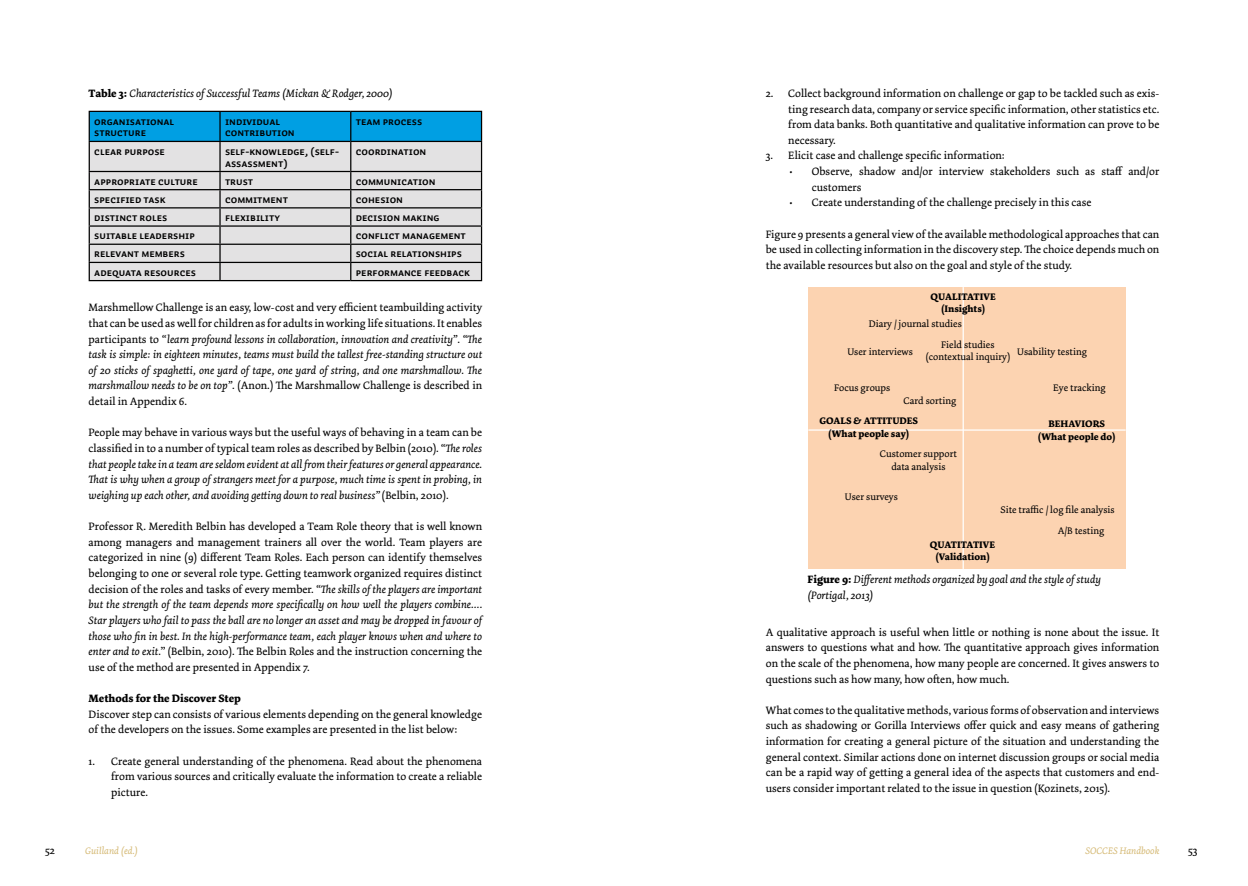
<style>
.page{position:relative;width:1248px;height:886px;background:#fff}
.page>*{position:absolute;margin:0;border:0;box-sizing:border-box;transform-origin:0 0}
.t1{font:11.25px/15.6px "Dolly Pro";color:#000;text-align:justify}
.t2{font:italic 11.25px/15.6px "Dolly Pro";color:#000;text-align:justify}
.t3{font:700 11.25px "Dolly Pro";color:#000}
.t4{font:10.62px/11.9px "Auto 2 Bold Sm Cp";color:#000}
.t5{font:10px/20.4px "Dolly Pro";color:#000}
.t6{font:700 10px/12.5px "Dolly Pro";color:#000;text-align:center}
.t7{font:italic 10px "Dolly Pro";color:#d6bb78}
.s1{font-weight:700;font-style:normal}
.s2{font-style:normal}
.s3{font-style:italic}
</style>
<div class="page">
<svg style="left:89px;top:111px;width:393px;height:169px;background:#adc7d3"></svg>
<hr style="left:89px;top:280px;width:131px;height:1px;background:#000">
<hr style="left:220px;top:280px;width:131px;height:1px;background:#000">
<hr style="left:351px;top:280px;width:131px;height:1px;background:#000">
<div style="left:808px;top:287px;width:317px;height:282px;background:#fcd3b1"></div>
<hr style="left:962px;top:287px;width:1px;height:282px;background:#fff">
<hr style="left:808px;top:429px;width:317px;height:2px;background:#fff">
<p class="t2" style="left:89px;top:85px;width:305px"><span class="s1">Table 3:</span> Characteristics of Successful Teams (Mickan &amp; Rodger, 2000)</p>
<p class="t4" style="left:94px;top:115px;width:82px">organisational structure</p>
<p class="t4" style="left:225px;top:115px;width:71px">individual contribution</p>
<p class="t4" style="left:356px;top:115px;width:68px">team process</p>
<p class="t4" style="left:94px;top:146px;width:72px">clear purpose</p>
<p class="t4" style="left:225px;top:146px;width:115px">self-knowledge, (self&shy;assassment)</p>
<p class="t4" style="left:356px;top:146px;width:72px">coordination</p>
<p class="t4" style="left:94px;top:176px;width:105px">appropriate culture</p>
<p class="t4" style="left:225px;top:176px;width:30px">trust</p>
<p class="t4" style="left:356px;top:176px;width:81px">communication</p>
<p class="t4" style="left:94px;top:194px;width:73px">specified task</p>
<p class="t4" style="left:225px;top:194px;width:64px">commitment</p>
<p class="t4" style="left:356px;top:194px;width:49px">cohesion</p>
<p class="t4" style="left:94px;top:212px;width:75px">distinct roles</p>
<p class="t4" style="left:225px;top:212px;width:56px">flexibility</p>
<p class="t4" style="left:356px;top:212px;width:85px">decision making</p>
<p class="t4" style="left:94px;top:230px;width:102px">suitable leadership</p>
<p class="t4" style="left:356px;top:230px;width:112px">conflict management</p>
<p class="t4" style="left:94px;top:248px;width:92px">relevant members</p>
<p class="t4" style="left:356px;top:248px;width:108px">social relationships</p>
<p class="t4" style="left:94px;top:266px;width:103px">adequata resources</p>
<p class="t4" style="left:356px;top:266px;width:116px">performance feedback</p>
<p class="t2" style="left:89px;top:300px;width:395px"><span class="s2">Marshmellow Challenge is an easy, low-cost and very efficient teambuilding activity that can be used as well for children as for adults in working life situations. It enables participants to</span> “learn profound lessons in collaboration, innovation and creativity”<span class="s2">.</span> “The task is simple: in eighteen minutes, teams must build the tallest free-standing structure out of 20 sticks of spaghetti, one yard of tape, one yard of string, and one marshmallow. The marshmallow needs to be on top”<span class="s2">. (Anon.) The Marshmallow Challenge is described in detail in Appendix 6.</span></p>
<p class="t2" style="left:89px;top:425px;width:395px"><span class="s2">People may behave in various ways but the useful ways of behaving in a team can be classified in to a number of typical team roles as described by Belbin (2010).</span> “The roles that people take in a team are seldom evident at all from their features or general appearance.<br>That is why when a group of strangers meet for a purpose, much time is spent in probing, in weighing up each other, and avoiding getting down to real business” <span class="s2">(Belbin, 2010).</span></p>
<p class="t1" style="left:89px;top:519px;width:395px">Professor R. Meredith Belbin has developed a Team Role theory that is well known among managers and management trainers all over the world. Team players are categorized in nine (9) different Team Roles. Each person can identify themselves belonging to one or several role type. Getting teamwork organized requires distinct decision of the roles and tasks of every member. <span class="s3">“The skills of the players are important but the strength of the team depends more specifically on how well the players combine….<br>Star players who fail to pass the ball are no longer an asset and may be dropped in favour of those who fin in best. In the high-performance team, each player knows when and where to enter and to exit.</span>” (Belbin, 2010). The Belbin Roles and the instruction concerning the use of the method are presented in Appendix 7.</p>
<p class="t3" style="left:89px;top:691px;width:154px">Methods for the Discover Step</p>
<p class="t1" style="left:89px;top:706px;width:395px">Discover step can consists of various elements depending on the general knowledge of the developers on the issues. Some examples are presented in the list below:</p>
<p class="t1" style="left:111px;top:753px;width:372px;text-indent:-22px">1. Create general understanding of the phenomena. Read about the phenomena from various sources and critically evaluate the information to create a reliable picture.</p>
<p class="t1" style="left:788px;top:85px;width:372px;text-indent:-22px">2. Collect background information on challenge or gap to be tackled such as exis&shy;ting research data, company or service specific information, other statistics etc. from data banks. Both quantitative and qualitative information can prove to be necessary.</p>
<p class="t1" style="left:765px;top:148px;width:240px">3. Elicit case and challenge specific information:</p>
<p class="t1" style="left:811px;top:164px;width:349px;text-indent:-22px">• Observe, shadow and/or interview stakeholders such as staff and/or customers</p>
<p class="t1" style="left:789px;top:195px;width:304px">• Create understanding of the challenge precisely in this case</p>
<p class="t1" style="left:765px;top:226px;width:395px">Figure 9 presents a general view of the available methodological approaches that can be used in collecting information in the discovery step. The choice depends much on the available resources but also on the goal and style of the study.</p>
<p class="t6" style="left:930px;top:290px;width:67px">QUALITATIVE (Insights)</p>
<p class="t5" style="left:941px;top:314px;width:55px;text-indent:-72px">Diary / journal studies<br>Field studies</p>
<p class="t5" style="left:925px;top:347px;width:86px">(contextual inquiry)</p>
<p class="t5" style="left:1017px;top:341px;width:71px">Usability testing</p>
<p class="t5" style="left:1053px;top:378px;width:54px">Eye tracking</p>
<p class="t5" style="left:847px;top:341px;width:67px">User interviews</p>
<p class="t5" style="left:834px;top:378px;width:58px">Focus groups</p>
<p class="t5" style="left:903px;top:391px;width:54px">Card sorting</p>
<p class="t6" style="left:819px;top:415px;width:100px">GOALS &amp; ATTITUDES (What people say)</p>
<p class="t5" style="left:879px;top:448px;width:79px;line-height:12.5px;text-align:center">Customer support data analysis</p>
<p class="t5" style="left:844px;top:487px;width:55px">User surveys</p>
<p class="t6" style="left:1038px;top:418px;width:79px">BEHAVIORS (What people do)</p>
<p class="t5" style="left:1000px;top:500px;width:116px">Site traffic / log file analysis</p>
<p class="t5" style="left:1057px;top:521px;width:48px">A/B testing</p>
<p class="t6" style="left:929px;top:538px;width:67px">QUATITATIVE (Validation)</p>
<p class="t2" style="left:807px;top:572px;width:295px"><span class="s1">Figure 9:</span> Different methods organized by goal and the style of study (Portigal, 2013)</p>
<p class="t1" style="left:765px;top:624px;width:395px">A qualitative approach is useful when little or nothing is none about the issue. It answers to questions what and how. The quantitative approach gives information on the scale of the phenomena, how many people are concerned. It gives answers to questions such as how many, how often, how much.</p>
<p class="t1" style="left:765px;top:702px;width:395px">What comes to the qualitative methods, various forms of observation and interviews such as shadowing or Gorilla Interviews offer quick and easy means of gathering information for creating a general picture of the situation and understanding the general context. Similar actions done on internet discussion groups or social media can be a rapid way of getting a general idea of the aspects that customers and end&shy;users consider important related to the issue in question (Kozinets, 2015).</p>
<p class="t1" style="left:45px;top:843px;width:11px">52</p>
<p class="t7" style="left:85px;top:844px;width:54px">Guilland (ed.)</p>
<p class="t7" style="left:1085px;top:844px;width:75px">SOCCES Handbook</p>
<p class="t1" style="left:1187px;top:842px;width:11px">53</p>
</div>
